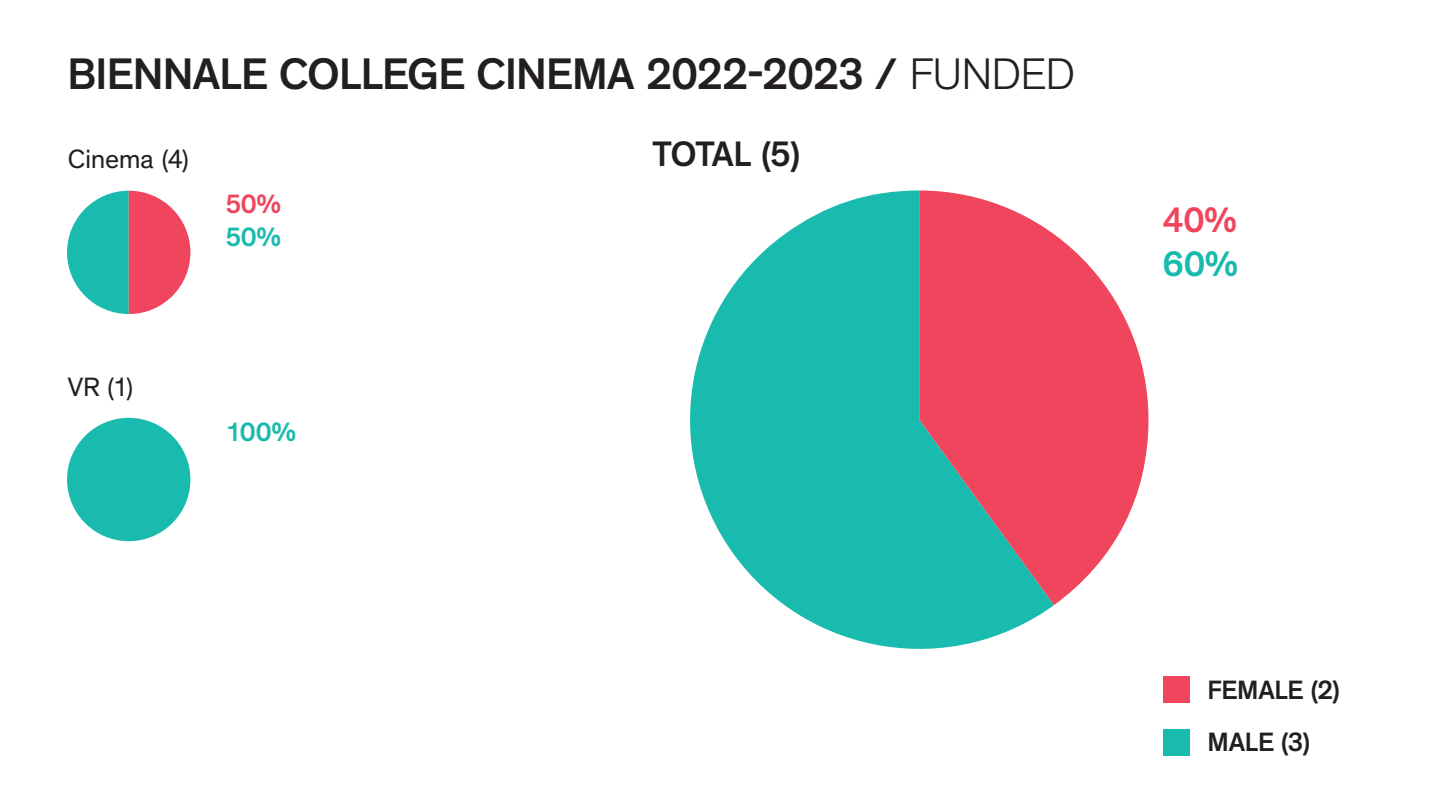
<style>
.page{position:relative;width:1440px;height:810px;background:#fff}
.page>*{position:absolute;margin:0;border:0;box-sizing:border-box;transform-origin:0 0}
.t1{font:500 45px "Theinhardt";letter-spacing:-.02em;color:#231f20}
.t2{font:500 36px "Theinhardt";letter-spacing:-.03em;color:#231f20}
.t3{font:500 36px "Theinhardt";color:#ef465e}
.t4{font:500 36px "Theinhardt";color:#18bbad}
.t5{font:500 27px "Theinhardt";letter-spacing:-.01em;color:#231f20}
.t6{font:27px "Theinhardt";letter-spacing:-.01em;color:#231f20}
.t7{font:500 27px "Theinhardt";color:#18bbad}
.t8{font:500 27px "Theinhardt";color:#ef465e}
.s1{font-weight:300}
</style>
<div class="page">
<div style="left:1163px;top:729px;width:27px;height:27px;background:#18bbad"></div>
<div style="left:1163px;top:676px;width:27px;height:27px;background:#ef465e"></div>
<svg style="left:690px;top:190px;width:364px;height:459px;fill:#18bbad"></svg>
<svg style="left:919px;top:190px;width:229px;height:415px;fill:#ef465e"></svg>
<svg style="left:67px;top:191px;width:123px;height:123px"></svg>
<div style="left:67px;top:418px;width:123px;height:123px;background:#18bbad;border-radius:62px"></div>
<p class="t1" style="left:67px;top:48px;width:1009px">BIENNALE COLLEGE CINEMA 2022-2023 / <span class="s1">FUNDED</span></p>
<p class="t6" style="left:68px;top:143px;width:123px">Cinema (4)</p>
<p class="t8" style="left:225px;top:188px;width:58px">50%</p>
<p class="t7" style="left:225px;top:221px;width:58px">50%</p>
<p class="t6" style="left:68px;top:371px;width:67px">VR (1)</p>
<p class="t7" style="left:225px;top:416px;width:72px">100%</p>
<p class="t2" style="left:652px;top:132px;width:150px">TOTAL (5)</p>
<p class="t3" style="left:1163px;top:199px;width:76px">40%</p>
<p class="t4" style="left:1163px;top:242px;width:77px">60%</p>
<p class="t5" style="left:1208px;top:674px;width:134px">FEMALE (2)</p>
<p class="t5" style="left:1208px;top:726px;width:105px">MALE (3)</p>
</div>
